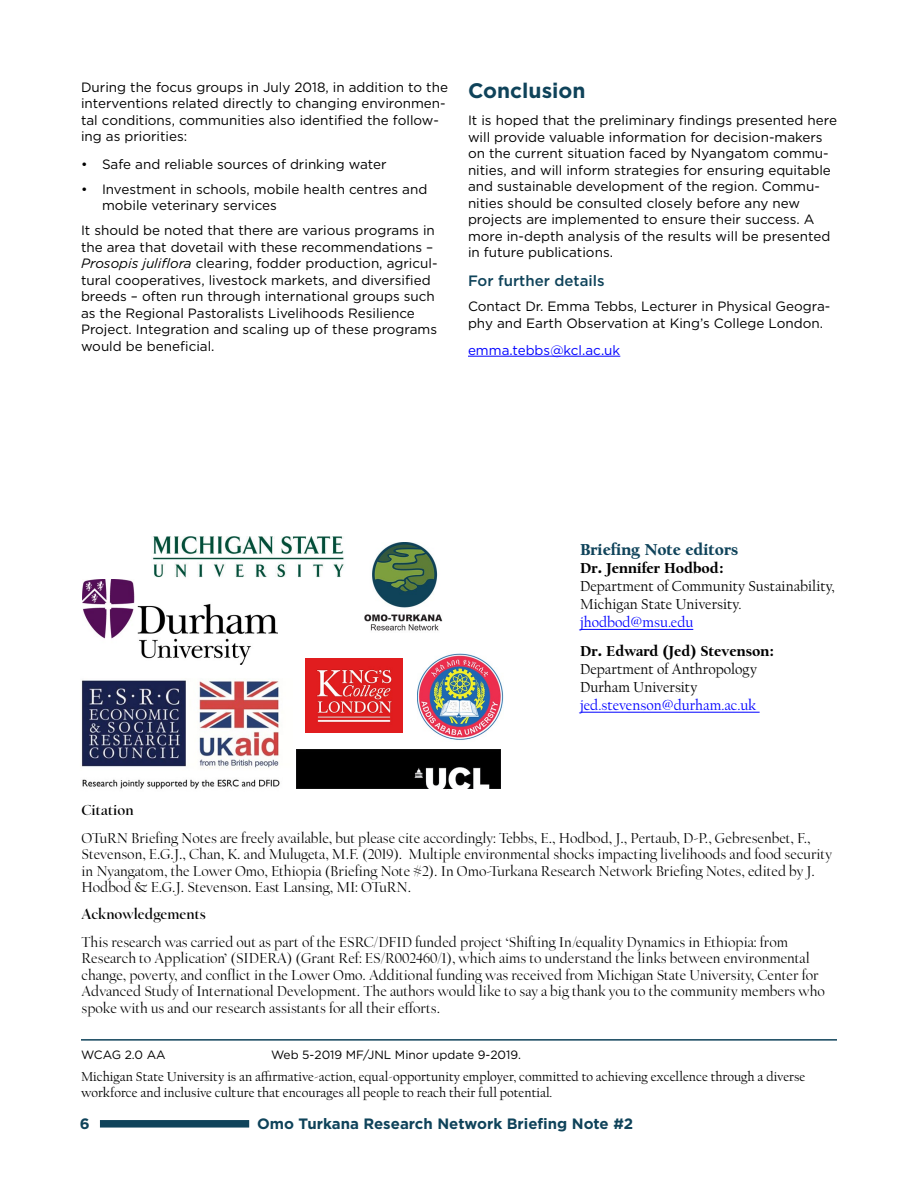
<style>
.page{position:relative;width:918px;height:1188px;background:#fff}
.page>*{position:absolute;margin:0;border:0;box-sizing:border-box;transform-origin:0 0}
.Brief_subhead1{font:700 21px "Gotham";color:#0f435a}
.t1{font:900 16.5px "Californian FB Text";color:#0f435a}
.t2{font:15px/16.5px "Californian FB Display";color:#000}
.t3{font:15px/18px "Californian FB";color:#000}
.t4{font:900 15px "Californian FB";color:#000}
.t5{font:15px "Californian FB";color:#00f}
.t6{font:700 15px "Gotham";color:#0f435a}
.t7{font:700 15px "Californian FB Display";color:#000}
.Brief_subhead_2{font:500 15px "Gotham";color:#0f435a}
.Brief_Body_Text{font:13.5px/16.5px "Gotham";color:#000}
.t8{font:13.5px/16.2px "Californian FB";color:#000}
.Brief_Body_Text-2{font:13.5px "Gotham";color:#00f}
.t9{font:12px "Gotham";color:#000}
.s1{font-style:italic}
</style>
<div class="page">
<div style="left:100px;top:1120px;width:149px;height:8px;background:#0f435a"></div>
<img style="left:364px;top:543px;width:79px;height:88px">
<hr style="left:580px;top:629px;width:113px;height:1px;background:#00f">
<hr style="left:580px;top:712px;width:180px;height:1px;background:#00f">
<hr style="left:81px;top:1039px;width:756px;height:2px;background:#0f435a">
<img style="left:305px;top:659px;width:98px;height:74px">
<img style="left:80px;top:680px;width:200px;height:109px">
<img style="left:152px;top:536px;width:192px;height:42px">
<img style="left:296px;top:750px;width:204px;height:39px">
<hr style="left:468px;top:356px;width:152px;height:1px;background:#00f">
<img style="left:83px;top:580px;width:194px;height:85px">
<img style="left:417px;top:653px;width:87px;height:87px">
<p class="Brief_Body_Text" style="left:81px;top:78px;width:369px">During the focus groups in July 2018, in addition to the interventions related directly to changing environmen&shy;tal conditions, communities also identified the follow&shy;ing as priorities:</p>
<p class="Brief_Body_Text" style="left:81px;top:155px;width:307px">• Safe and reliable sources of drinking water</p>
<p class="Brief_Body_Text" style="left:102px;top:180px;width:327px;text-indent:-21px">• Investment in schools, mobile health centres and mobile veterinary services</p>
<p class="Brief_Body_Text" style="left:81px;top:222px;width:358px">It should be noted that there are various programs in the area that dovetail with these recommendations – <span class="s1">Prosopis juliflora</span> clearing, fodder production, agricul&shy;tural cooperatives, livestock markets, and diversified breeds – often run through international groups such as the Regional Pastoralists Livelihoods Resilience Project. Integration and scaling up of these programs would be beneficial.</p>
<p class="Brief_subhead1" style="left:468px;top:76px;width:119px">Conclusion</p>
<p class="Brief_Body_Text" style="left:468px;top:112px;width:371px">It is hoped that the preliminary findings presented here will provide valuable information for decision-makers on the current situation faced by Nyangatom commu&shy;nities, and will inform strategies for ensuring equitable and sustainable development of the region. Commu&shy;nities should be consulted closely before any new projects are implemented to ensure their success. A more in-depth analysis of the results will be presented in future publications.</p>
<p class="Brief_subhead_2" style="left:468px;top:271px;width:138px">For further details</p>
<p class="Brief_Body_Text" style="left:468px;top:298px;width:364px">Contact Dr. Emma Tebbs, Lecturer in Physical Geogra&shy;phy and Earth Observation at King’s College London.</p>
<p class="Brief_Body_Text-2" style="left:468px;top:341px;width:154px">emma.tebbs@kcl.ac.uk</p>
<p class="t1" style="left:580px;top:540px;width:159px">Briefing Note editors</p>
<p class="t4" style="left:580px;top:560px;width:145px">Dr. Jennifer Hodbod:</p>
<p class="t3" style="left:580px;top:578px;width:256px">Department of Community Sustainability,<br>Michigan State University.</p>
<p class="t5" style="left:580px;top:615px;width:115px">jhodbod@msu.edu</p>
<p class="t4" style="left:580px;top:642px;width:195px">Dr. Edward (Jed) Stevenson:</p>
<p class="t3" style="left:580px;top:661px;width:178px">Department of Anthropology<br>Durham University</p>
<p class="t5" style="left:580px;top:698px;width:178px">jed.stevenson@durham.ac.uk</p>
<p class="t7" style="left:82px;top:802px;width:54px">Citation</p>
<p class="t2" style="left:82px;top:830px;width:752px">OTuRN Briefing Notes are freely available, but please cite accordingly: Tebbs, E., Hodbod, J., Pertaub, D-P., Gebresenbet, F., Stevenson, E.G.J., Chan, K. and Mulugeta, M.F. (2019). Multiple environmental shocks impacting livelihoods and food security in Nyangatom, the Lower Omo, Ethiopia (Briefing Note #2). In Omo-Turkana Research Network Briefing Notes, edited by J.<br>Hodbod &amp; E.G.J. Stevenson. East Lansing, MI: OTuRN.</p>
<p class="t7" style="left:82px;top:906px;width:126px">Acknowledgements</p>
<p class="t2" style="left:82px;top:934px;width:745px">This research was carried out as part of the ESRC/DFID funded project ‘Shifting In/equality Dynamics in Ethiopia: from Research to Application’ (SIDERA) (Grant Ref: ES/R002460/1), which aims to understand the links between environmental change, poverty, and conflict in the Lower Omo. Additional funding was received from Michigan State University, Center for Advanced Study of International Development. The authors would like to say a big thank you to the community members who spoke with us and our research assistants for all their efforts.</p>
<p class="t9" style="left:81px;top:1047px;width:86px">WCAG 2.0 AA</p>
<p class="t9" style="left:271px;top:1047px;width:251px">Web 5-2019 MF/JNL Minor update 9-2019.</p>
<p class="t8" style="left:81px;top:1069px;width:726px">Michigan State University is an affirmative-action, equal-opportunity employer, committed to achieving excellence through a diverse workforce and inclusive culture that encourages all people to reach their full potential.</p>
<p class="t6" style="left:80px;top:1114px;width:11px">6</p>
<p class="t6" style="left:257px;top:1114px;width:378px">Omo Turkana Research Network Briefing Note #2</p>
</div>
